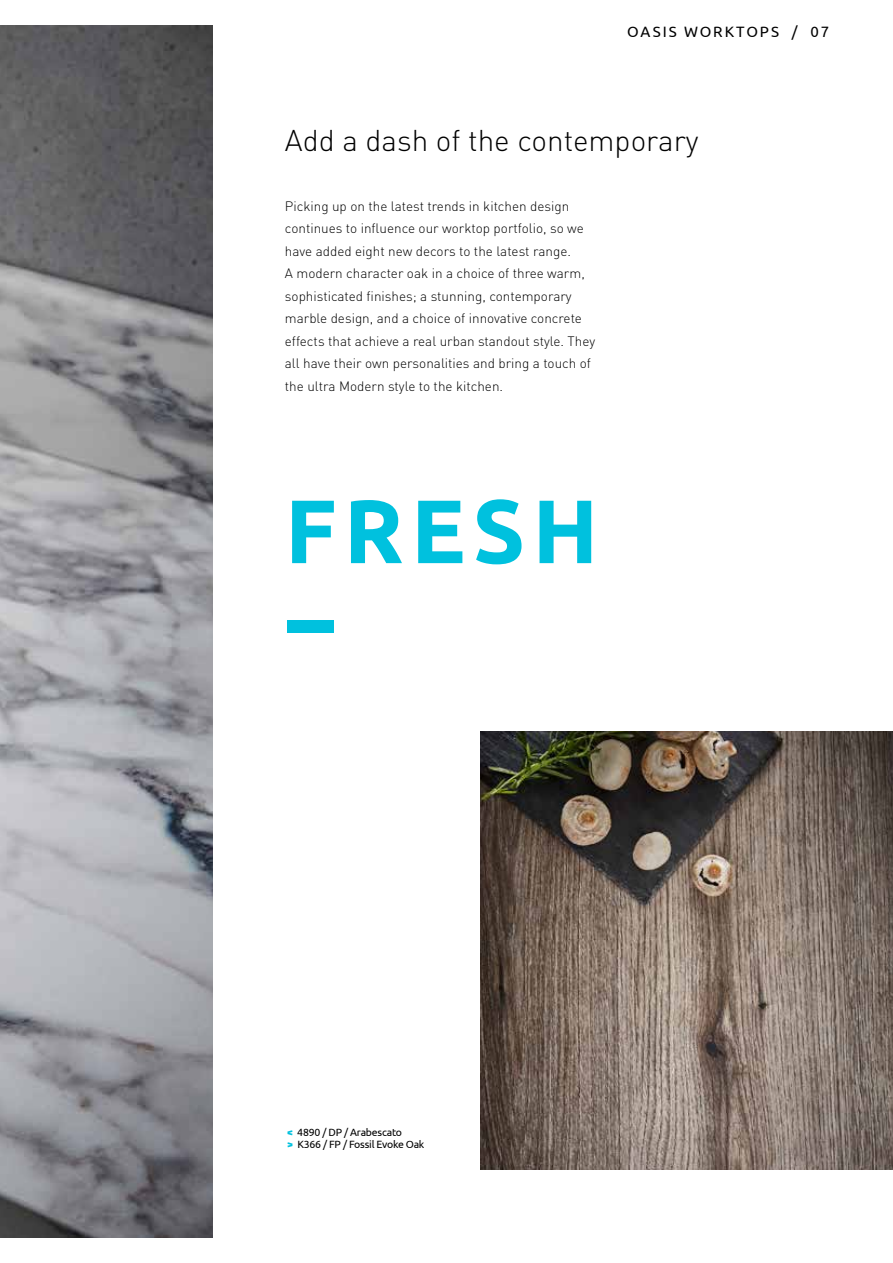
<style>
.page{position:relative;width:893px;height:1263px;background:#fff}
.page>*{position:absolute;margin:0;border:0;box-sizing:border-box;transform-origin:0 0}
.t1{font:700 90px/90px "Ubuntu";letter-spacing:.08em;color:#00c1de}
.t2{font:300 29.7px "DIN";color:#000}
.t3{font:15px "Ubuntu";letter-spacing:.13em;color:#000}
.t4{font:300 13.5px/22.5px "DIN";color:#000}
.t5{font:10.5px/12px "Ubuntu";letter-spacing:-.02em;color:#000}
.s1{font-weight:700;color:#00c1de}
</style>
<div class="page">
<img style="left:0;top:26px;width:213px;height:1211px">
<img style="left:480px;top:731px;width:413px;height:438px">
<p class="t3" style="left:627px;top:23px;width:203px">OASIS WORKTOPS / 07</p>
<h2 class="t2" style="left:285px;top:122px;width:415px">Add a dash of the contemporary</h2>
<p class="t4" style="left:285px;top:194px;width:312px">Picking up on the latest trends in kitchen design continues to influence our worktop portfolio, so we have added eight new decors to the latest range.<br>A modern character oak in a choice of three warm, sophisticated finishes; a stunning, contemporary marble design, and a choice of innovative concrete effects that achieve a real urban standout style. They all have their own personalities and bring a touch of the ultra Modern style to the kitchen.</p>
<h1 class="t1" style="left:285px;top:485px;width:315px">FRESH --</h1>
<p class="t5" style="left:287px;top:1126px;width:139px"><span class="s1">&lt;</span> 4890 / DP / Arabescato<br><span class="s1">&gt;</span> K366 / FP / Fossil Evoke Oak</p>
</div>
